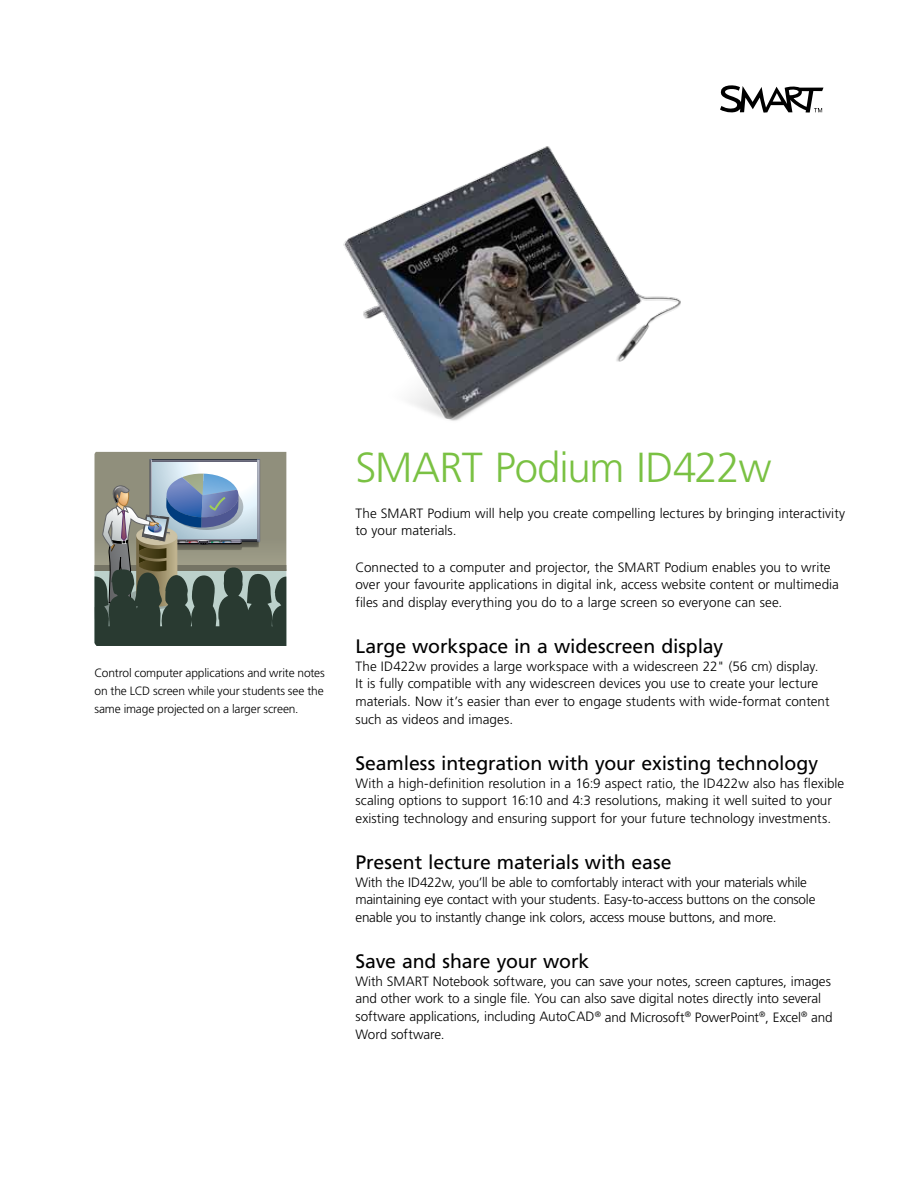
<style>
.page{position:relative;width:918px;height:1188px;background:#fff}
.page>*{position:absolute;margin:0;border:0;box-sizing:border-box;transform-origin:0 0}
.t1{font:300 42px "Frutiger LT Std";letter-spacing:-.025em;color:#7ac143}
.t2{font:19.5px "Frutiger LT Std";letter-spacing:-.005em;color:#000}
.t3{font:300 13.5px/18px "Frutiger LT Std";color:#000}
.t4{font:300 12px/18px "Frutiger LT Std";letter-spacing:-.01em;color:#000;text-align:justify}
</style>
<div class="page">
<img style="left:343px;top:146px;width:338px;height:275px">
<svg style="left:94px;top:452px;width:192px;height:194px;background:#737d79"></svg>
<svg style="left:720px;top:85px;width:104px;height:28px"></svg>
<p class="t4" style="left:94px;top:664px;width:232px">Control computer applications and write notes on the LCD screen while your students see the same image projected on a larger screen.</p>
<h1 class="t1" style="left:356px;top:443px;width:418px">SMART Podium ID422w</h1>
<p class="t3" style="left:356px;top:504px;width:491px">The SMART Podium will help you create compelling lectures by bringing interactivity to your materials.</p>
<p class="t3" style="left:356px;top:558px;width:485px">Connected to a computer and projector, the SMART Podium enables you to write over your favourite applications in digital ink, access website content or multimedia files and display everything you do to a large screen so everyone can see.</p>
<h2 class="t2" style="left:356px;top:634px;width:369px">Large workspace in a widescreen display</h2>
<p class="t3" style="left:356px;top:657px;width:476px">The ID422w provides a large workspace with a widescreen 22" (56 cm) display.<br>It is fully compatible with any widescreen devices you use to create your lecture materials. Now it’s easier than ever to engage students with wide-format content such as videos and images.</p>
<h2 class="t2" style="left:356px;top:751px;width:464px">Seamless integration with your existing technology</h2>
<p class="t3" style="left:356px;top:774px;width:490px">With a high-definition resolution in a 16:9 aspect ratio, the ID422w also has flexible scaling options to support 16:10 and 4:3 resolutions, making it well suited to your existing technology and ensuring support for your future technology investments.</p>
<h2 class="t2" style="left:356px;top:850px;width:318px">Present lecture materials with ease</h2>
<p class="t3" style="left:356px;top:873px;width:462px">With the ID422w, you’ll be able to comfortably interact with your materials while maintaining eye contact with your students. Easy-to-access buttons on the console enable you to instantly change ink colors, access mouse buttons, and more.</p>
<h2 class="t2" style="left:356px;top:949px;width:235px">Save and share your work</h2>
<p class="t3" style="left:355px;top:972px;width:479px">With SMART Notebook software, you can save your notes, screen captures, images and other work to a single file. You can also save digital notes directly into several software applications, including AutoCAD<sup>®</sup> and Microsoft<sup>®</sup> PowerPoint<sup>®</sup>, Excel<sup>®</sup> and Word software.</p>
</div>
